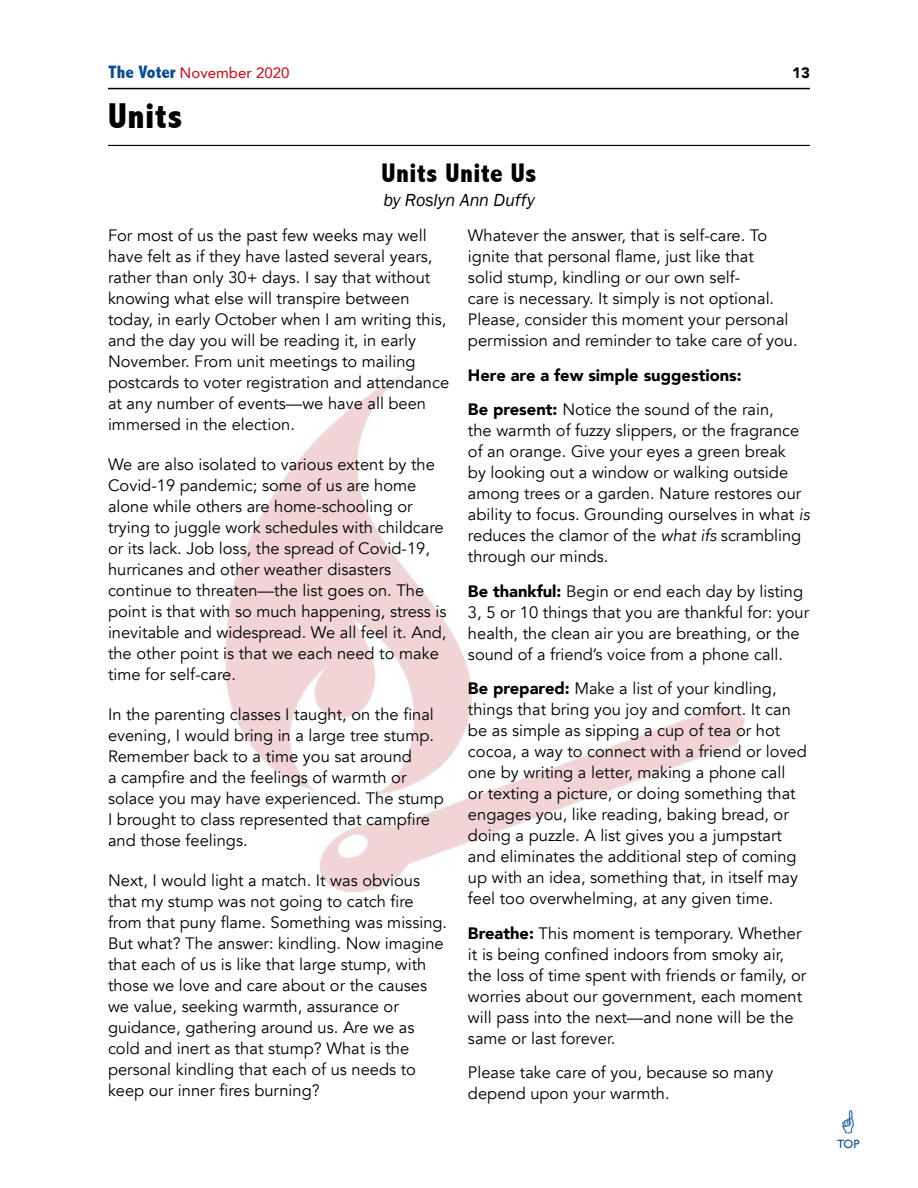
<style>
.page{position:relative;width:918px;height:1188px;background:#fff}
.page>*{position:absolute;margin:0;border:0;box-sizing:border-box;transform-origin:0 0}
.t1{font:800 condensed 36px "Abadi";letter-spacing:.02em;color:#000}
.t2{font:800 condensed 27px "Abadi";letter-spacing:.02em;color:#000}
.t3{font:italic 18px "Franklin Gothic";letter-spacing:-.005em;color:#000}
.t4{font:16.5px/21px "Avenir";color:#000}
.t5{font:900 16.5px/34.5px "Avenir";color:#000}
.t6{font:500 15px "Avenir";color:#b9202c}
.t7{font:900 15px "Avenir";color:#000}
.t8{font:12px "Gill Sans";color:#0c4d8d}
.s1{font-family:"Abadi";font-weight:800;font-stretch:condensed;font-size:18px;color:#0c4d8d}
.s2{font-weight:400}
.s3{font-style:italic}
.s4{font-weight:900}
</style>
<div class="page">
<hr style="left:108px;top:88px;width:702px;height:1px;background:#000">
<img style="left:225px;top:375px;width:520px;height:517px">
<hr style="left:108px;top:145px;width:702px;height:1px;background:#000">
<p class="t6" style="left:108px;top:60px;width:183px"><span class="s1">The Voter</span> November 2020</p>
<p class="t7" style="left:792px;top:60px;width:19px">13</p>
<h1 class="t1" style="left:108px;top:95px;width:76px">Units</h1>
<h2 class="t2" style="left:381px;top:158px;width:157px">Units Unite Us</h2>
<p class="t3" style="left:383px;top:189px;width:153px">by Roslyn Ann Duffy</p>
<p class="t4" style="left:108px;top:225px;width:343px">For most of us the past few weeks may well have felt as if they have lasted several years, rather than only 30+ days. I say that without knowing what else will transpire between today, in early October when I am writing this, and the day you will be reading it, in early November. From unit meetings to mailing postcards to voter registration and attendance at any number of events—we have all been immersed in the election.</p>
<p class="t4" style="left:108px;top:454px;width:340px">We are also isolated to various extent by the Covid-19 pandemic; some of us are home alone while others are home-schooling or trying to juggle work schedules with childcare or its lack. Job loss, the spread of Covid-19, hurricanes and other weather disasters continue to threaten—the list goes on. The point is that with so much happening, stress is inevitable and widespread. We all feel it. And, the other point is that we each need to make time for self-care.</p>
<p class="t4" style="left:108px;top:704px;width:337px">In the parenting classes I taught, on the final evening, I would bring in a large tree stump.<br>Remember back to a time you sat around<br>a campfire and the feelings of warmth or solace you may have experienced. The stump I brought to class represented that campfire and those feelings.</p>
<p class="t4" style="left:108px;top:870px;width:341px">Next, I would light a match. It was obvious that my stump was not going to catch fire from that puny flame. Something was missing.<br>But what? The answer: kindling. Now imagine that each of us is like that large stump, with those we love and care about or the causes we value, seeking warmth, assurance or guidance, gathering around us. Are we as cold and inert as that stump? What is the personal kindling that each of us needs to keep our inner fires burning?</p>
<p class="t4" style="left:468px;top:225px;width:331px">Whatever the answer, that is self-care. To ignite that personal flame, just like that<br>solid stump, kindling or our own self-<br>care is necessary. It simply is not optional.<br>Please, consider this moment your personal permission and reminder to take care of you.</p>
<p class="t5" style="left:468px;top:357px;width:307px">Here are a few simple suggestions:<br>Be present: <span class="s2">Notice the sound of the rain,</span></p>
<p class="t4" style="left:468px;top:420px;width:343px">the warmth of fuzzy slippers, or the fragrance of an orange. Give your eyes a green break<br>by looking out a window or walking outside among trees or a garden. Nature restores our ability to focus. Grounding ourselves in what <span class="s3">is </span>reduces the clamor of the <span class="s3">what ifs</span> scrambling through our minds.</p>
<p class="t4" style="left:468px;top:581px;width:343px"><span class="s4">Be thankful:</span> Begin or end each day by listing 3, 5 or 10 things that you are thankful for: your health, the clean air you are breathing, or the sound of a friend’s voice from a phone call.</p>
<p class="t4" style="left:468px;top:678px;width:340px"><span class="s4">Be prepared:</span> Make a list of your kindling, things that bring you joy and comfort. It can be as simple as sipping a cup of tea or hot cocoa, a way to connect with a friend or loved one by writing a letter, making a phone call<br>or texting a picture, or doing something that engages you, like reading, baking bread, or doing a puzzle. A list gives you a jumpstart and eliminates the additional step of coming up with an idea, something that, in itself may feel too overwhelming, at any given time.</p>
<p class="t4" style="left:468px;top:923px;width:340px"><span class="s4">Breathe:</span> This moment is temporary. Whether it is being confined indoors from smoky air, the loss of time spent with friends or family, or worries about our government, each moment will pass into the next—and none will be the same or last forever.</p>
<p class="t4" style="left:468px;top:1063px;width:307px">Please take care of you, because so many depend upon your warmth.</p>
<p class="t8" style="left:837px;top:1137px;width:24px">TOP</p>
</div>
